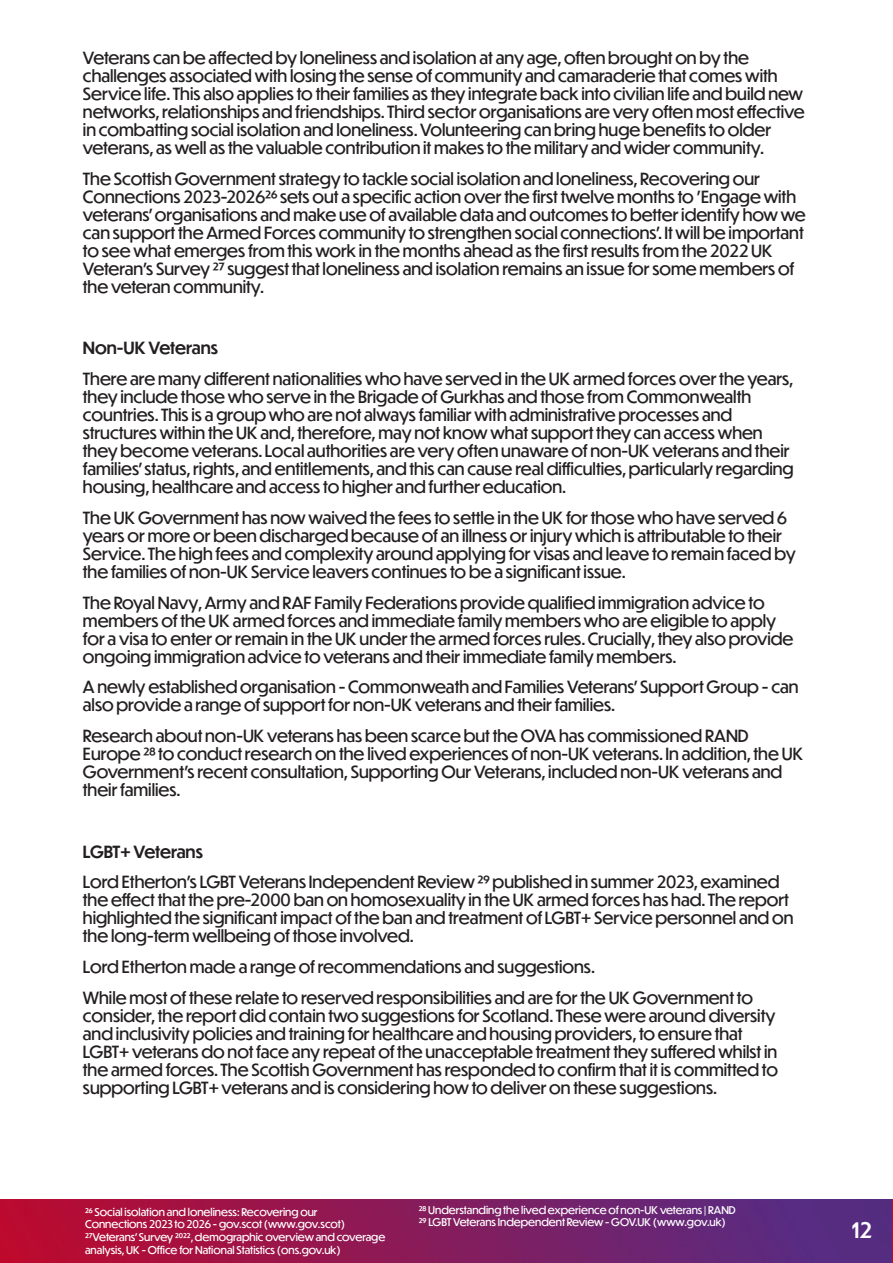
<style>
.page{position:relative;width:893px;height:1263px;background:#fff}
.page>*{position:absolute;margin:0;border:0;box-sizing:border-box;transform-origin:0 0}
.t1{font:500 21px "Dunbar Tall";color:#fff}
._8_Content_black_Roboto{font:16.5px/18px "Dunbar Tall";color:#231f20}
._8_Content_black_Roboto-2{font:500 16.5px "Dunbar Tall";letter-spacing:-.005em;color:#231f20}
.t2{font:10.5px/12.6px "Dunbar Tall";color:#fff}
</style>
<div class="page">
<img style="left:0;top:1199px;width:893px;height:64px">
<p class="_8_Content_black_Roboto" style="left:83px;top:48px;width:723px">Veterans can be affected by loneliness and isolation at any age, often brought on by the challenges associated with losing the sense of community and camaraderie that comes with Service life. This also applies to their families as they integrate back into civilian life and build new networks, relationships and friendships. Third sector organisations are very often most effective in combatting social isolation and loneliness. Volunteering can bring huge benefits to older veterans, as well as the valuable contribution it makes to the military and wider community.</p>
<p class="_8_Content_black_Roboto" style="left:83px;top:169px;width:724px">The Scottish Government strategy to tackle social isolation and loneliness, Recovering our Connections 2023-202626 sets out a specific action over the first twelve months to ’Engage with veterans’ organisations and make use of available data and outcomes to better identify how we can support the Armed Forces community to strengthen social connections’. It will be important to see what emerges from this work in the months ahead as the first results from the 2022 UK Veteran’s Survey 27 suggest that loneliness and isolation remains an issue for some members of the veteran community.</p>
<p class="_8_Content_black_Roboto-2" style="left:83px;top:336px;width:137px">Non-UK Veterans</p>
<p class="_8_Content_black_Roboto" style="left:83px;top:369px;width:712px">There are many different nationalities who have served in the UK armed forces over the years, they include those who serve in the Brigade of Gurkhas and those from Commonwealth countries. This is a group who are not always familiar with administrative processes and structures within the UK and, therefore, may not know what support they can access when they become veterans. Local authorities are very often unaware of non-UK veterans and their families’ status, rights, and entitlements, and this can cause real difficulties, particularly regarding housing, healthcare and access to higher and further education.</p>
<p class="_8_Content_black_Roboto" style="left:83px;top:508px;width:714px">The UK Government has now waived the fees to settle in the UK for those who have served 6 years or more or been discharged because of an illness or injury which is attributable to their Service. The high fees and complexity around applying for visas and leave to remain faced by the families of non-UK Service leavers continues to be a significant issue.</p>
<p class="_8_Content_black_Roboto" style="left:83px;top:593px;width:712px">The Royal Navy, Army and RAF Family Federations provide qualified immigration advice to members of the UK armed forces and immediate family members who are eligible to apply for a visa to enter or remain in the UK under the armed forces rules. Crucially, they also provide ongoing immigration advice to veterans and their immediate family members.</p>
<p class="_8_Content_black_Roboto" style="left:83px;top:678px;width:717px">A newly established organisation - Commonweath and Families Veterans’ Support Group - can also provide a range of support for non-UK veterans and their families.</p>
<p class="_8_Content_black_Roboto" style="left:83px;top:726px;width:722px">Research about non-UK veterans has been scarce but the OVA has commissioned RAND Europe 28 to conduct research on the lived experiences of non-UK veterans. In addition, the UK Government’s recent consultation, Supporting Our Veterans, included non-UK veterans and their families.</p>
<p class="_8_Content_black_Roboto-2" style="left:83px;top:839px;width:122px">LGBT+ Veterans</p>
<p class="_8_Content_black_Roboto" style="left:83px;top:873px;width:712px">Lord Etherton’s LGBT Veterans Independent Review 29 published in summer 2023, examined the effect that the pre-2000 ban on homosexuality in the UK armed forces has had. The report highlighted the significant impact of the ban and treatment of LGBT+ Service personnel and on the long-term wellbeing of those involved.</p>
<p class="_8_Content_black_Roboto" style="left:83px;top:957px;width:514px">Lord Etherton made a range of recommendations and suggestions.</p>
<p class="_8_Content_black_Roboto" style="left:83px;top:988px;width:697px">While most of these relate to reserved responsibilities and are for the UK Government to consider, the report did contain two suggestions for Scotland. These were around diversity and inclusivity policies and training for healthcare and housing providers, to ensure that LGBT+ veterans do not face any repeat of the unacceptable treatment they suffered whilst in the armed forces. The Scottish Government has responded to confirm that it is committed to supporting LGBT+ veterans and is considering how to deliver on these suggestions.</p>
<p class="t2" style="left:85px;top:1205px;width:234px">26 Social isolation and loneliness: Recovering our</p>
<p class="t2" style="left:85px;top:1218px;width:262px">Connections 2023 to 2026 - gov.scot (www.gov.scot)</p>
<p class="t2" style="left:85px;top:1230px;width:302px">27Veterans’ Survey 2022, demographic overview and coverage analysis, UK - Office for National Statistics (ons.gov.uk)</p>
<p class="t2" style="left:419px;top:1203px;width:318px">28 Understanding the lived experience of non-UK veterans | RAND</p>
<p class="t2" style="left:419px;top:1215px;width:309px">29 LGBT Veterans Independent Review - GOV.UK (www.gov.uk)</p>
<p class="t1" style="left:852px;top:1215px;width:22px">12</p>
</div>
